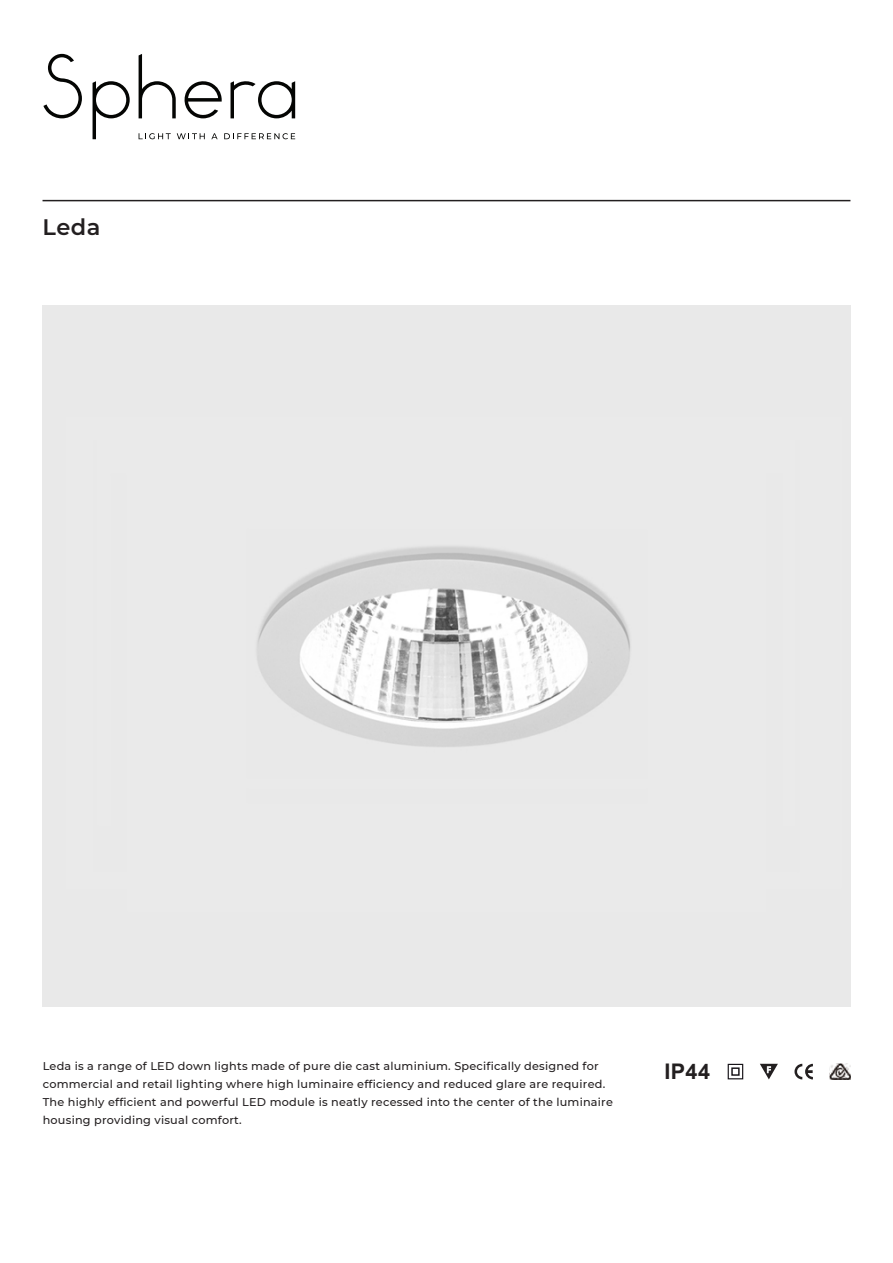
<style>
.page{position:relative;width:893px;height:1263px;background:#fff}
.page>*{position:absolute;margin:0;border:0;box-sizing:border-box;transform-origin:0 0}
.t1{font:600 22.5px "Montserrat";color:#231f20}
.t2{font:700 21.6px "Arial";color:#231f20}
.t3{font:500 11.25px/18px "Montserrat";letter-spacing:.02em;color:#231f20}
</style>
<div class="page">
<hr style="left:43px;top:200px;width:807px;height:1px;background:#231f20">
<svg style="left:794px;top:1064px;width:19px;height:15px"></svg>
<div style="left:731px;top:1067px;width:9px;height:9px;border:1px solid #171419"></div>
<div style="left:728px;top:1064px;width:15px;height:15px;border:1px solid #171419"></div>
<svg style="left:760px;top:1064px;width:18px;height:15px"></svg>
<img style="left:829px;top:1064px;width:21px;height:15px">
<img style="left:43px;top:305px;width:807px;height:701px">
<svg style="left:184px;top:81px;width:38px;height:37px"></svg>
<svg style="left:139px;top:54px;width:37px;height:64px"></svg>
<svg style="left:93px;top:81px;width:37px;height:58px"></svg>
<svg style="left:43px;top:54px;width:39px;height:64px"></svg>
<svg style="left:139px;top:133px;width:32px;height:6px"></svg>
<svg style="left:177px;top:133px;width:28px;height:6px"></svg>
<svg style="left:211px;top:133px;width:7px;height:6px"></svg>
<svg style="left:224px;top:133px;width:71px;height:6px"></svg>
<svg style="left:231px;top:81px;width:64px;height:37px"></svg>
<p class="t1" style="left:43px;top:211px;width:59px">Leda</p>
<p class="t3" style="left:43px;top:1056px;width:572px">Leda is a range of LED down lights made of pure die cast aluminium. Specifically designed for commercial and retail lighting where high luminaire efficiency and reduced glare are required.<br>The highly efficient and powerful LED module is neatly recessed into the center of the luminaire housing providing visual comfort.</p>
<p class="t2" style="left:664px;top:1057px;width:47px">IP44</p>
</div>
